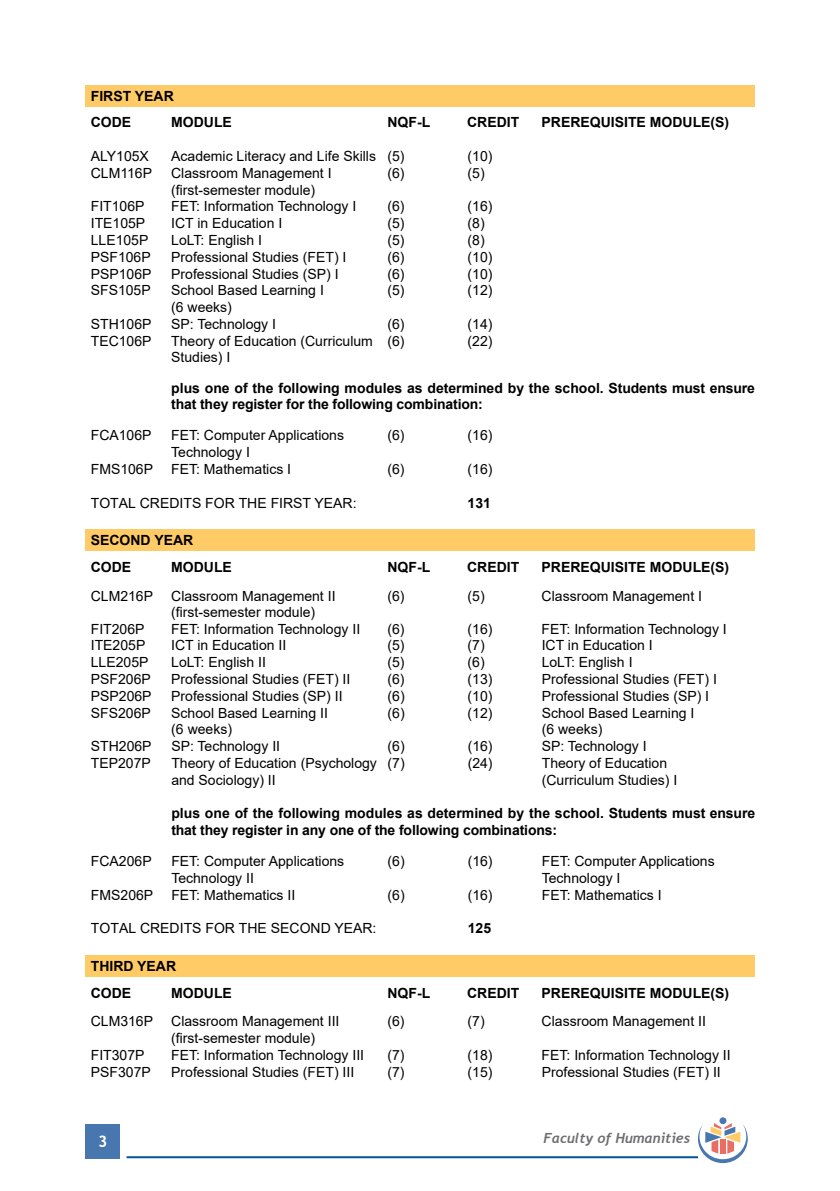
<style>
.page{position:relative;width:840px;height:1191px;background:#fff}
.page>*{position:absolute;margin:0;border:0;box-sizing:border-box;transform-origin:0 0}
.t1{font:700 16px "Trebuchet MS";color:#fff}
.t2{font:14px "Arial";color:#000}
.t3{font:700 14px/26.4px "Arial";color:#000}
.t4{font:italic 700 14px "Trebuchet";color:#6d6e71}
</style>
<div class="page">
<div style="left:86px;top:1124px;width:34px;height:34px;background:#4777ae"></div>
<hr style="left:126px;top:1156px;width:571px;height:2px;background:#005596">
<div style="left:719px;top:1117px;width:7px;height:7px;background:#4777ae;border-radius:50%"></div>
<svg style="left:697px;top:1123px;width:50px;height:40px"></svg>
<div style="left:85px;top:85px;width:669px;height:22px;background:#ffcb66"></div>
<div style="left:85px;top:529px;width:669px;height:22px;background:#ffcb66"></div>
<div style="left:85px;top:955px;width:669px;height:21px;background:#ffcb66"></div>
<p class="t3" style="left:91px;top:83px;width:84px">FIRST YEAR<br>CODE</p>
<p class="t3" style="left:171px;top:109px;width:62px">MODULE</p>
<p class="t3" style="left:387px;top:109px;width:44px">NQF-L</p>
<p class="t3" style="left:467px;top:109px;width:54px">CREDIT</p>
<p class="t3" style="left:541px;top:109px;width:189px">PREREQUISITE MODULE(S)</p>
<p class="t2" style="left:91px;top:146px;width:60px">ALY105X</p>
<p class="t2" style="left:171px;top:146px;width:235px">Academic Literacy and Life Skills (5)</p>
<p class="t2" style="left:467px;top:146px;width:26px">(10)</p>
<p class="t2" style="left:91px;top:163px;width:63px">CLM116P</p>
<p class="t2" style="left:171px;top:163px;width:162px">Classroom Management I</p>
<p class="t2" style="left:387px;top:163px;width:19px">(6)</p>
<p class="t2" style="left:467px;top:163px;width:19px">(5)</p>
<p class="t2" style="left:171px;top:180px;width:145px">(first-semester module)</p>
<p class="t2" style="left:91px;top:197px;width:55px">FIT106P</p>
<p class="t2" style="left:171px;top:197px;width:186px">FET: Information Technology I</p>
<p class="t2" style="left:387px;top:197px;width:19px">(6)</p>
<p class="t2" style="left:467px;top:197px;width:26px">(16)</p>
<p class="t2" style="left:91px;top:214px;width:56px">ITE105P</p>
<p class="t2" style="left:171px;top:214px;width:113px">ICT in Education I</p>
<p class="t2" style="left:387px;top:214px;width:19px">(5)</p>
<p class="t2" style="left:467px;top:214px;width:19px">(8)</p>
<p class="t2" style="left:91px;top:230px;width:59px">LLE105P</p>
<p class="t2" style="left:171px;top:230px;width:92px">LoLT: English I</p>
<p class="t2" style="left:387px;top:230px;width:19px">(5)</p>
<p class="t2" style="left:467px;top:230px;width:19px">(8)</p>
<p class="t2" style="left:91px;top:247px;width:61px">PSF106P</p>
<p class="t2" style="left:171px;top:247px;width:177px">Professional Studies (FET) I</p>
<p class="t2" style="left:387px;top:247px;width:19px">(6)</p>
<p class="t2" style="left:467px;top:247px;width:26px">(10)</p>
<p class="t2" style="left:91px;top:264px;width:62px">PSP106P</p>
<p class="t2" style="left:171px;top:264px;width:169px">Professional Studies (SP) I</p>
<p class="t2" style="left:387px;top:264px;width:19px">(6)</p>
<p class="t2" style="left:467px;top:264px;width:26px">(10)</p>
<p class="t2" style="left:91px;top:281px;width:61px">SFS105P</p>
<p class="t2" style="left:171px;top:281px;width:154px">School Based Learning I</p>
<p class="t2" style="left:387px;top:281px;width:19px">(5)</p>
<p class="t2" style="left:467px;top:281px;width:26px">(12)</p>
<p class="t2" style="left:171px;top:298px;width:62px">(6 weeks)</p>
<p class="t2" style="left:91px;top:314px;width:62px">STH106P</p>
<p class="t2" style="left:171px;top:314px;width:106px">SP: Technology I</p>
<p class="t2" style="left:387px;top:314px;width:19px">(6)</p>
<p class="t2" style="left:467px;top:314px;width:26px">(14)</p>
<p class="t2" style="left:91px;top:331px;width:62px">TEC106P</p>
<p class="t2" style="left:171px;top:331px;width:235px">Theory of Education (Curriculum (6)</p>
<p class="t2" style="left:467px;top:331px;width:26px">(22)</p>
<p class="t2" style="left:171px;top:347px;width:61px">Studies) I</p>
<p class="t3" style="left:171px;top:379px;width:585px;line-height:16.8px">plus one of the following modules as determined by the school. Students must ensure that they register for the following combination:</p>
<p class="t2" style="left:91px;top:426px;width:62px">FCA106P</p>
<p class="t2" style="left:171px;top:426px;width:174px">FET: Computer Applications</p>
<p class="t2" style="left:387px;top:426px;width:19px">(6)</p>
<p class="t2" style="left:467px;top:426px;width:26px">(16)</p>
<p class="t2" style="left:171px;top:442px;width:80px">Technology I</p>
<p class="t2" style="left:91px;top:459px;width:64px">FMS106P</p>
<p class="t2" style="left:171px;top:459px;width:121px">FET: Mathematics I</p>
<p class="t2" style="left:387px;top:459px;width:19px">(6)</p>
<p class="t2" style="left:467px;top:459px;width:26px">(16)</p>
<p class="t2" style="left:91px;top:493px;width:267px">TOTAL CREDITS FOR THE FIRST YEAR:</p>
<p class="t3" style="left:467px;top:489px;width:25px">131</p>
<p class="t3" style="left:91px;top:527px;width:104px">SECOND YEAR<br>CODE</p>
<p class="t3" style="left:171px;top:554px;width:62px">MODULE</p>
<p class="t3" style="left:387px;top:554px;width:44px">NQF-L</p>
<p class="t3" style="left:467px;top:554px;width:54px">CREDIT</p>
<p class="t3" style="left:541px;top:554px;width:189px">PREREQUISITE MODULE(S)</p>
<p class="t2" style="left:91px;top:586px;width:64px">CLM216P</p>
<p class="t2" style="left:171px;top:586px;width:166px">Classroom Management II</p>
<p class="t2" style="left:387px;top:586px;width:19px">(6)</p>
<p class="t2" style="left:467px;top:586px;width:19px">(5)</p>
<p class="t2" style="left:541px;top:586px;width:162px">Classroom Management I</p>
<p class="t2" style="left:171px;top:602px;width:145px">(first-semester module)</p>
<p class="t2" style="left:91px;top:619px;width:55px">FIT206P</p>
<p class="t2" style="left:171px;top:619px;width:190px">FET: Information Technology II</p>
<p class="t2" style="left:387px;top:619px;width:19px">(6)</p>
<p class="t2" style="left:467px;top:619px;width:26px">(16)</p>
<p class="t2" style="left:541px;top:619px;width:186px">FET: Information Technology I</p>
<p class="t2" style="left:91px;top:636px;width:56px">ITE205P</p>
<p class="t2" style="left:171px;top:636px;width:116px">ICT in Education II</p>
<p class="t2" style="left:387px;top:636px;width:19px">(5)</p>
<p class="t2" style="left:467px;top:636px;width:19px">(7)</p>
<p class="t2" style="left:541px;top:636px;width:113px">ICT in Education I</p>
<p class="t2" style="left:91px;top:652px;width:59px">LLE205P</p>
<p class="t2" style="left:171px;top:652px;width:96px">LoLT: English II</p>
<p class="t2" style="left:387px;top:652px;width:19px">(5)</p>
<p class="t2" style="left:467px;top:652px;width:19px">(6)</p>
<p class="t2" style="left:541px;top:652px;width:92px">LoLT: English I</p>
<p class="t2" style="left:91px;top:669px;width:61px">PSF206P</p>
<p class="t2" style="left:171px;top:669px;width:180px">Professional Studies (FET) II</p>
<p class="t2" style="left:387px;top:669px;width:19px">(6)</p>
<p class="t2" style="left:467px;top:669px;width:26px">(13)</p>
<p class="t2" style="left:541px;top:669px;width:177px">Professional Studies (FET) I</p>
<p class="t2" style="left:91px;top:686px;width:62px">PSP206P</p>
<p class="t2" style="left:171px;top:686px;width:173px">Professional Studies (SP) II</p>
<p class="t2" style="left:387px;top:686px;width:19px">(6)</p>
<p class="t2" style="left:467px;top:686px;width:26px">(10)</p>
<p class="t2" style="left:541px;top:686px;width:169px">Professional Studies (SP) I</p>
<p class="t2" style="left:91px;top:703px;width:61px">SFS206P</p>
<p class="t2" style="left:171px;top:703px;width:158px">School Based Learning II</p>
<p class="t2" style="left:387px;top:703px;width:19px">(6)</p>
<p class="t2" style="left:467px;top:703px;width:26px">(12)</p>
<p class="t2" style="left:541px;top:703px;width:154px">School Based Learning I</p>
<p class="t2" style="left:171px;top:720px;width:62px">(6 weeks)</p>
<p class="t2" style="left:541px;top:720px;width:62px">(6 weeks)</p>
<p class="t2" style="left:91px;top:736px;width:62px">STH206P</p>
<p class="t2" style="left:171px;top:736px;width:110px">SP: Technology II</p>
<p class="t2" style="left:387px;top:736px;width:19px">(6)</p>
<p class="t2" style="left:467px;top:736px;width:26px">(16)</p>
<p class="t2" style="left:541px;top:736px;width:106px">SP: Technology I</p>
<p class="t2" style="left:91px;top:753px;width:61px">TEP207P</p>
<p class="t2" style="left:171px;top:753px;width:235px">Theory of Education (Psychology (7)</p>
<p class="t2" style="left:467px;top:753px;width:26px">(24)</p>
<p class="t2" style="left:541px;top:753px;width:127px">Theory of Education</p>
<p class="t2" style="left:171px;top:770px;width:106px">and Sociology) II</p>
<p class="t2" style="left:541px;top:770px;width:137px">(Curriculum Studies) I</p>
<p class="t3" style="left:171px;top:805px;width:585px;line-height:16.8px">plus one of the following modules as determined by the school. Students must ensure that they register in any one of the following combinations:</p>
<p class="t2" style="left:91px;top:851px;width:62px">FCA206P</p>
<p class="t2" style="left:171px;top:851px;width:174px">FET: Computer Applications</p>
<p class="t2" style="left:387px;top:851px;width:19px">(6)</p>
<p class="t2" style="left:467px;top:851px;width:26px">(16)</p>
<p class="t2" style="left:541px;top:851px;width:174px">FET: Computer Applications</p>
<p class="t2" style="left:171px;top:868px;width:84px">Technology II</p>
<p class="t2" style="left:541px;top:868px;width:80px">Technology I</p>
<p class="t2" style="left:91px;top:885px;width:64px">FMS206P</p>
<p class="t2" style="left:171px;top:885px;width:125px">FET: Mathematics II</p>
<p class="t2" style="left:387px;top:885px;width:19px">(6)</p>
<p class="t2" style="left:467px;top:885px;width:26px">(16)</p>
<p class="t2" style="left:541px;top:885px;width:121px">FET: Mathematics I</p>
<p class="t2" style="left:91px;top:918px;width:287px">TOTAL CREDITS FOR THE SECOND YEAR:</p>
<p class="t3" style="left:467px;top:915px;width:25px">125</p>
<p class="t3" style="left:91px;top:953px;width:87px">THIRD YEAR<br>CODE</p>
<p class="t3" style="left:171px;top:979px;width:62px">MODULE</p>
<p class="t3" style="left:387px;top:979px;width:44px">NQF-L</p>
<p class="t3" style="left:467px;top:979px;width:54px">CREDIT</p>
<p class="t3" style="left:541px;top:979px;width:189px">PREREQUISITE MODULE(S)</p>
<p class="t2" style="left:91px;top:1011px;width:64px">CLM316P</p>
<p class="t2" style="left:171px;top:1011px;width:170px">Classroom Management III</p>
<p class="t2" style="left:387px;top:1011px;width:19px">(6)</p>
<p class="t2" style="left:467px;top:1011px;width:19px">(7)</p>
<p class="t2" style="left:541px;top:1011px;width:166px">Classroom Management II</p>
<p class="t2" style="left:171px;top:1028px;width:145px">(first-semester module)</p>
<p class="t2" style="left:91px;top:1045px;width:55px">FIT307P</p>
<p class="t2" style="left:171px;top:1045px;width:194px">FET: Information Technology III</p>
<p class="t2" style="left:387px;top:1045px;width:19px">(7)</p>
<p class="t2" style="left:467px;top:1045px;width:26px">(18)</p>
<p class="t2" style="left:541px;top:1045px;width:190px">FET: Information Technology II</p>
<p class="t2" style="left:91px;top:1062px;width:61px">PSF307P</p>
<p class="t2" style="left:171px;top:1062px;width:184px">Professional Studies (FET) III</p>
<p class="t2" style="left:387px;top:1062px;width:19px">(7)</p>
<p class="t2" style="left:467px;top:1062px;width:26px">(15)</p>
<p class="t2" style="left:541px;top:1062px;width:180px">Professional Studies (FET) II</p>
<p class="t1" style="left:98px;top:1131px;width:11px">3</p>
<p class="t4" style="left:543px;top:1129px;width:148px">Faculty of Humanities</p>
</div>
